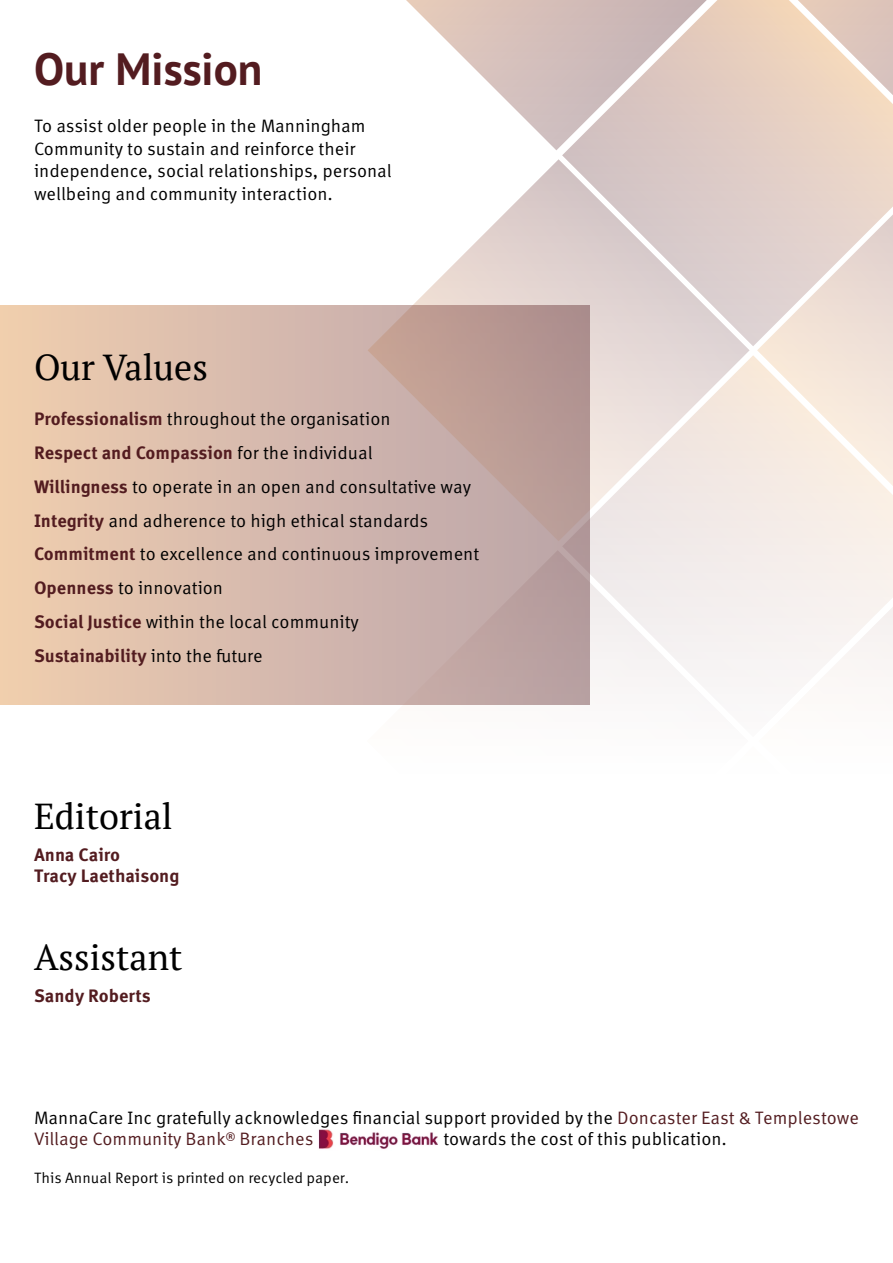
<style>
.page{position:relative;width:893px;height:1263px;background:#fff}
.page>*{position:absolute;margin:0;border:0;box-sizing:border-box;transform-origin:0 0}
.t1{font:700 45px "PT Sans";color:#531c20}
.t2{font:36px "PT Serif";color:#000}
.t3{font:18px/33.8px "Meta Correspondence Pro";color:#000}
.t4{font:700 18px/21px "Meta Correspondence Pro";color:#531c20}
.t5{font:15px "Meta Correspondence Pro";color:#000}
.s1{font-weight:700;color:#531c20}
.s2{color:#531c20}
</style>
<div class="page">
<svg style="left:406px;top:0;width:156px;height:150px"></svg>
<svg style="left:562px;top:0;width:331px;height:346px;background:#e0cbc1"></svg>
<svg style="left:757px;top:159px;width:136px;height:196px;background:#e8d8d1"></svg>
<svg style="left:413px;top:159px;width:337px;height:196px"></svg>
<svg style="left:590px;top:355px;width:303px;height:322px"></svg>
<svg style="left:0;top:305px;width:590px;height:400px;background:#d5b8a9"></svg>
<img style="left:318px;top:1129px;width:120px;height:20px">
<h1 class="t1" style="left:34px;top:40px;width:230px">Our Mission</h1>
<p class="t3" style="left:34px;top:113px;width:359px;line-height:22.5px">To assist older people in the Manningham Community to sustain and reinforce their independence, social relationships, personal wellbeing and community interaction.</p>
<h2 class="t2" style="left:34px;top:344px;width:175px">Our Values</h2>
<p class="t3" style="left:34px;top:401px;width:447px"><span class="s1">Professionalism</span> throughout the organisation<br><span class="s1">Respect and Compassion</span> for the individual<br><span class="s1">Willingness</span> to operate in an open and consultative way <span class="s1">Integrity</span> and adherence to high ethical standards <span class="s1">Commitment</span> to excellence and continuous improvement <span class="s1">Openness</span> to innovation<br><span class="s1">Social Justice</span> within the local community<br><span class="s1">Sustainability</span> into the future</p>
<h2 class="t2" style="left:34px;top:793px;width:140px">Editorial</h2>
<p class="t4" style="left:34px;top:843px;width:147px">Anna Cairo<br>Tracy Laethaisong</p>
<h2 class="t2" style="left:34px;top:933px;width:150px">Assistant</h2>
<p class="t4" style="left:34px;top:984px;width:118px">Sandy Roberts</p>
<p class="t3" style="left:34px;top:1106px;width:826px;line-height:21px">MannaCare Inc gratefully acknowledges financial support provided by the <span class="s2">Doncaster East &amp; Templestowe<br>Village Community Bank® Branches</span></p>
<p class="t3" style="left:443px;top:1121px;width:285px">towards the cost of this publication.</p>
<p class="t5" style="left:34px;top:1166px;width:317px">This Annual Report is printed on recycled paper.</p>
</div>
